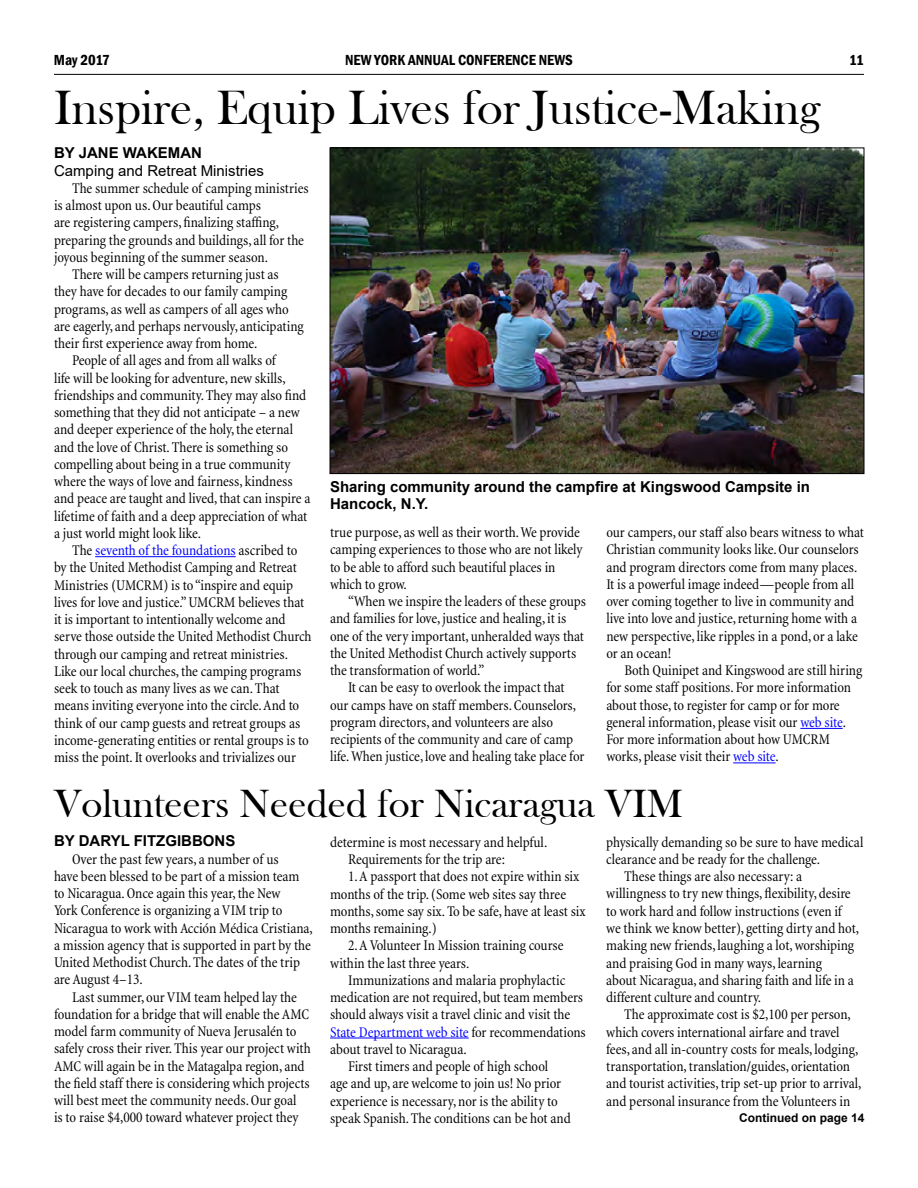
<style>
.page{position:relative;width:918px;height:1188px;background:#fff}
.page>*{position:absolute;margin:0;border:0;box-sizing:border-box;transform-origin:0 0}
.t1{font:49.5px "Bask Old Face";color:#000}
.t2{font:40.5px "Bask Old Face";color:#000}
.t3{font:condensed 15px/17.2px "Minion";letter-spacing:-.005em;color:#000}
.t4{font:700 15px/17.2px "Arial";color:#000}
.t5{font:condensed 15px "Minion";letter-spacing:-.005em;color:#00f}
.t6{font:600 condensed 15px "Franklin Gothic";color:#000}
.t7{font:15px "Arial";color:#000}
.t8{font:700 12px "Arial";color:#000}
.s1{color:#000}
.s2{color:#00f}
</style>
<div class="page">
<hr style="left:54px;top:74px;width:810px;height:1px;background:#000">
<img style="left:332px;top:150px;width:530px;height:322px">
<hr style="left:95px;top:556px;width:141px;height:1px;background:#00f">
<hr style="left:800px;top:728px;width:43px;height:1px;background:#00f">
<hr style="left:733px;top:763px;width:43px;height:1px;background:#00f">
<hr style="left:330px;top:1038px;width:139px;height:1px;background:#00f">
<p class="t6" style="left:54px;top:49px;width:57px">May 2017</p>
<p class="t6" style="left:345px;top:49px;width:229px">NEW YORK ANNUAL CONFERENCE NEWS</p>
<p class="t6" style="left:849px;top:49px;width:16px">11</p>
<h1 class="t1" style="left:54px;top:80px;width:768px">Inspire, Equip Lives for Justice-Making</h1>
<p class="t4" style="left:54px;top:145px;width:150px">BY JANE WAKEMAN</p>
<p class="t7" style="left:54px;top:160px;width:212px">Camping and Retreat Ministries</p>
<p class="t3" style="left:72px;top:180px;width:238px">The summer schedule of camping ministries</p>
<p class="t3" style="left:54px;top:197px;width:209px">is almost upon us. Our beautiful camps</p>
<p class="t3" style="left:54px;top:214px;width:227px">are registering campers, finalizing staffing,</p>
<p class="t3" style="left:54px;top:232px;width:252px">preparing the grounds and buildings, all for the</p>
<p class="t3" style="left:54px;top:249px;width:215px">joyous beginning of the summer season.</p>
<p class="t3" style="left:72px;top:266px;width:208px">There will be campers returning just as</p>
<p class="t3" style="left:54px;top:283px;width:235px">they have for decades to our family camping</p>
<p class="t3" style="left:54px;top:301px;width:236px">programs, as well as campers of all ages who</p>
<p class="t3" style="left:54px;top:318px;width:251px">are eagerly, and perhaps nervously, anticipating</p>
<p class="t3" style="left:54px;top:335px;width:205px">their first experience away from home.</p>
<p class="t3" style="left:72px;top:352px;width:205px">People of all ages and from all walks of</p>
<p class="t3" style="left:54px;top:370px;width:233px">life will be looking for adventure, new skills,</p>
<p class="t3" style="left:54px;top:387px;width:254px">friendships and community. They may also find</p>
<p class="t3" style="left:54px;top:404px;width:247px">something that they did not anticipate – a new</p>
<p class="t3" style="left:54px;top:421px;width:241px">and deeper experience of the holy, the eternal</p>
<p class="t3" style="left:54px;top:439px;width:236px">and the love of Christ. There is something so</p>
<p class="t3" style="left:54px;top:456px;width:238px">compelling about being in a true community</p>
<p class="t3" style="left:54px;top:473px;width:240px">where the ways of love and fairness, kindness</p>
<p class="t3" style="left:54px;top:490px;width:258px">and peace are taught and lived, that can inspire a</p>
<p class="t3" style="left:54px;top:508px;width:255px">lifetime of faith and a deep appreciation of what</p>
<p class="t3" style="left:54px;top:525px;width:149px">a just world might look like.</p>
<p class="t5" style="left:72px;top:543px;width:227px"><span class="s1">The</span> seventh of the foundations <span class="s1">ascribed to</span></p>
<p class="t3" style="left:54px;top:559px;width:244px">by the United Methodist Camping and Retreat</p>
<p class="t3" style="left:54px;top:577px;width:241px">Ministries (UMCRM) is to “inspire and equip</p>
<p class="t3" style="left:54px;top:594px;width:252px">lives for love and justice.” UMCRM believes that</p>
<p class="t3" style="left:54px;top:611px;width:233px">it is important to intentionally welcome and</p>
<p class="t3" style="left:54px;top:628px;width:259px">serve those outside the United Methodist Church</p>
<p class="t3" style="left:54px;top:646px;width:236px">through our camping and retreat ministries.</p>
<p class="t3" style="left:54px;top:663px;width:249px">Like our local churches, the camping programs</p>
<p class="t3" style="left:54px;top:680px;width:227px">seek to touch as many lives as we can. That</p>
<p class="t3" style="left:54px;top:697px;width:247px">means inviting everyone into the circle. And to</p>
<p class="t3" style="left:54px;top:715px;width:248px">think of our camp guests and retreat groups as</p>
<p class="t3" style="left:54px;top:732px;width:256px">income-generating entities or rental groups is to</p>
<p class="t3" style="left:54px;top:749px;width:244px">miss the point. It overlooks and trivializes our</p>
<p class="t4" style="left:330px;top:478px;width:482px">Sharing community around the campfire at Kingswood Campsite in<br>Hancock, N.Y.</p>
<p class="t3" style="left:330px;top:524px;width:254px">true purpose, as well as their worth. We provide camping experiences to those who are not likely to be able to afford such beautiful places in which to grow.</p>
<p class="t3" style="left:330px;top:593px;width:258px;text-indent:18px">“When we inspire the leaders of these groups and families for love, justice and healing, it is one of the very important, unheralded ways that the United Methodist Church actively supports the transformation of world.”</p>
<p class="t3" style="left:330px;top:679px;width:256px;text-indent:18px">It can be easy to overlook the impact that our camps have on staff members. Counselors, program directors, and volunteers are also recipients of the community and care of camp life. When justice, love and healing take place for</p>
<p class="t3" style="left:606px;top:524px;width:259px">our campers, our staff also bears witness to what Christian community looks like. Our counselors and program directors come from many places.<br>It is a powerful image indeed—people from all over coming together to live in community and live into love and justice, returning home with a new perspective, like ripples in a pond, or a lake or an ocean!</p>
<p class="t3" style="left:606px;top:662px;width:257px;text-indent:18px">Both Quinipet and Kingswood are still hiring for some staff positions. For more information about those, to register for camp or for more general information, please visit our <span class="s2">web site</span>.<br>For more information about how UMCRM works, please visit their <span class="s2">web site</span>.</p>
<h2 class="t2" style="left:54px;top:781px;width:631px">Volunteers Needed for Nicaragua VIM</h2>
<p class="t4" style="left:54px;top:833px;width:183px">BY DARYL FITZGIBBONS</p>
<p class="t3" style="left:54px;top:851px;width:260px;text-indent:18px">Over the past few years, a number of us<br>have been blessed to be part of a mission team to Nicaragua. Once again this year, the New<br>York Conference is organizing a VIM trip to Nicaragua to work with Acción Médica Cristiana, a mission agency that is supported in part by the United Methodist Church. The dates of the trip are August 4–13.</p>
<p class="t3" style="left:54px;top:989px;width:258px;text-indent:18px">Last summer, our VIM team helped lay the foundation for a bridge that will enable the AMC model farm community of Nueva Jerusalén to safely cross their river. This year our project with AMC will again be in the Matagalpa region, and the field staff there is considering which projects will best meet the community needs. Our goal<br>is to raise $4,000 toward whatever project they</p>
<p class="t3" style="left:348px;top:834px;width:201px;text-indent:-18px">determine is most necessary and helpful.<br>Requirements for the trip are:</p>
<p class="t3" style="left:330px;top:868px;width:257px;text-indent:18px">1. A passport that does not expire within six months of the trip. (Some web sites say three months, some say six. To be safe, have at least six months remaining.)</p>
<p class="t3" style="left:330px;top:937px;width:235px;text-indent:18px">2. A Volunteer In Mission training course within the last three years.</p>
<p class="t3" style="left:348px;top:972px;width:219px">Immunizations and malaria prophylactic</p>
<p class="t3" style="left:330px;top:989px;width:255px">medication are not required, but team members</p>
<p class="t3" style="left:330px;top:1006px;width:242px">should always visit a travel clinic and visit the</p>
<p class="t5" style="left:330px;top:1024px;width:257px">State Department web site <span class="s1">for recommendations</span></p>
<p class="t3" style="left:330px;top:1041px;width:138px">about travel to Nicaragua.</p>
<p class="t3" style="left:348px;top:1058px;width:202px">First timers and people of high school</p>
<p class="t3" style="left:330px;top:1075px;width:233px">age and up, are welcome to join us! No prior</p>
<p class="t3" style="left:330px;top:1092px;width:229px">experience is necessary, nor is the ability to</p>
<p class="t3" style="left:330px;top:1110px;width:242px">speak Spanish. The conditions can be hot and</p>
<p class="t3" style="left:606px;top:834px;width:259px">physically demanding so be sure to have medical</p>
<p class="t3" style="left:606px;top:851px;width:215px">clearance and be ready for the challenge.</p>
<p class="t3" style="left:624px;top:868px;width:179px">These things are also necessary: a</p>
<p class="t3" style="left:606px;top:885px;width:246px">willingness to try new things, flexibility, desire</p>
<p class="t3" style="left:606px;top:903px;width:237px">to work hard and follow instructions (even if</p>
<p class="t3" style="left:606px;top:920px;width:254px">we think we know better), getting dirty and hot,</p>
<p class="t3" style="left:606px;top:937px;width:249px">making new friends, laughing a lot, worshiping</p>
<p class="t3" style="left:606px;top:954px;width:217px">and praising God in many ways, learning</p>
<p class="t3" style="left:606px;top:972px;width:249px">about Nicaragua, and sharing faith and life in a</p>
<p class="t3" style="left:606px;top:989px;width:157px">different culture and country.</p>
<p class="t3" style="left:624px;top:1006px;width:228px">The approximate cost is $2,100 per person,</p>
<p class="t3" style="left:606px;top:1023px;width:235px">which covers international airfare and travel</p>
<p class="t3" style="left:606px;top:1041px;width:254px">fees, and all in-country costs for meals, lodging,</p>
<p class="t3" style="left:606px;top:1058px;width:245px">transportation, translation/guides, orientation</p>
<p class="t3" style="left:606px;top:1075px;width:257px">and tourist activities, trip set-up prior to arrival,</p>
<p class="t3" style="left:606px;top:1092px;width:246px">and personal insurance from the Volunteers in</p>
<p class="t8" style="left:739px;top:1109px;width:127px">Continued on page 14</p>
</div>
